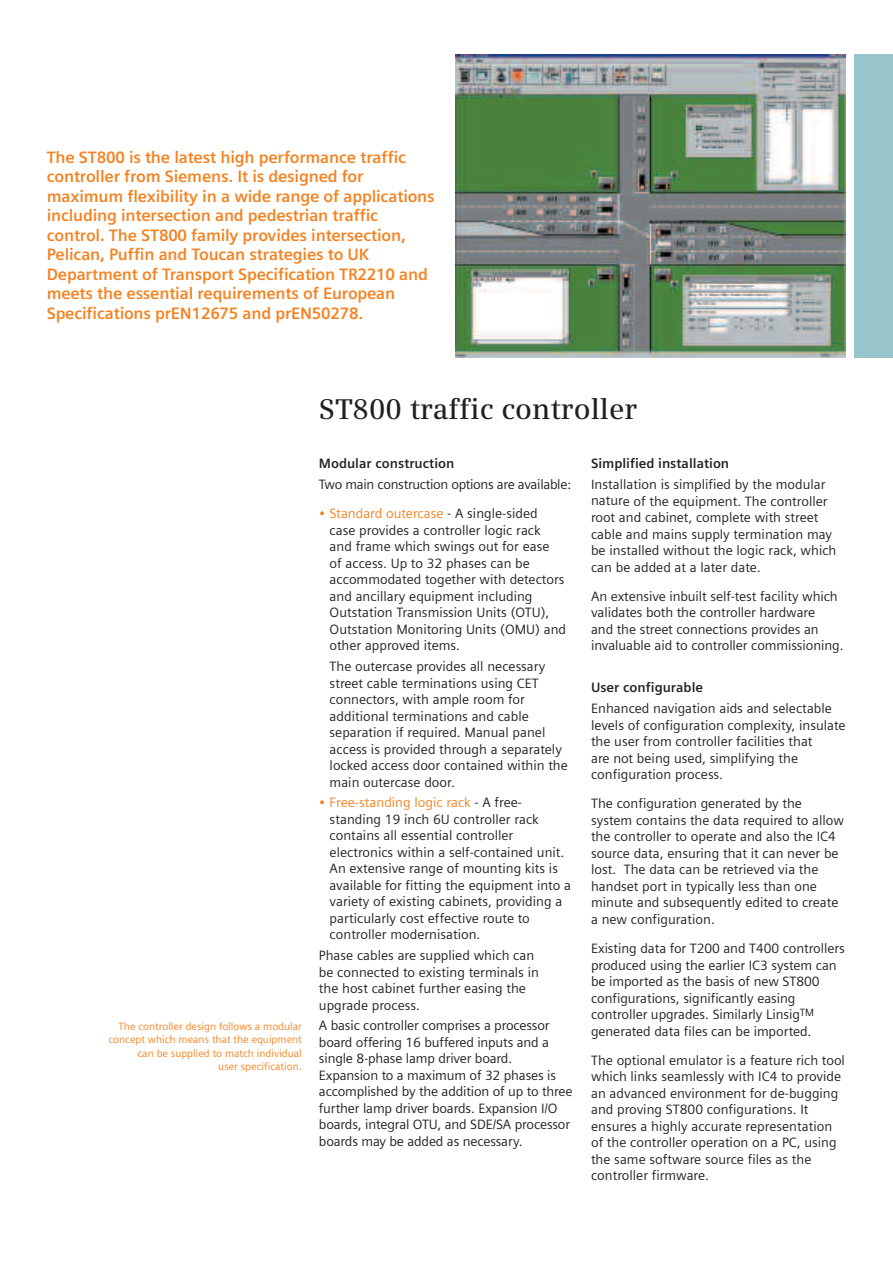
<style>
.page{position:relative;width:893px;height:1263px;background:#fff}
.page>*{position:absolute;margin:0;border:0;box-sizing:border-box;transform-origin:0 0}
.t1{font:600 28.5px "Siemens Serif OT";color:#231f20}
.t2{font:700 16.5px/19.5px "Siemens Sans";letter-spacing:-.01em;color:#f58220}
.t3{font:13.5px/16.5px "Siemens Sans";color:#231f20}
.t4{font:700 13.5px "Siemens Sans";color:#231f20}
.t5{font:13.5px "Siemens Sans";letter-spacing:-.025em;color:#231f20}
.t6{font:10.5px/13.5px "Siemens Sans";color:#f58220;text-align:right}
.s1{color:#f58220}
</style>
<div class="page">
<img style="left:455px;top:54px;width:391px;height:303px">
<p class="t2" style="left:47px;top:147px;width:389px">The ST800 is the latest high performance traffic controller from Siemens. It is designed for maximum flexibility in a wide range of applications including intersection and pedestrian traffic control. The ST800 family provides intersection, Pelican, Puffin and Toucan strategies to UK Department of Transport Specification TR2210 and meets the essential requirements of European Specifications prEN12675 and prEN50278.</p>
<p class="t6" style="left:108px;top:1019px;width:195px">The controller design follows a modular concept which means that the equipment can be supplied to match individual<br>user specification.</p>
<h1 class="t1" style="left:319px;top:392px;width:320px">ST800 traffic controller</h1>
<p class="t4" style="left:319px;top:456px;width:137px">Modular construction</p>
<p class="t5" style="left:319px;top:476px;width:254px">Two main construction options are available:</p>
<p class="t3" style="left:330px;top:505px;width:238px;text-indent:-11px"><span class="s1">• Standard outercase</span> - A single-sided case provides a controller logic rack and frame which swings out for ease<br>of access. Up to 32 phases can be accommodated together with detectors and ancillary equipment including Outstation Transmission Units (OTU), Outstation Monitoring Units (OMU) and other approved items.</p>
<p class="t3" style="left:330px;top:658px;width:240px">The outercase provides all necessary street cable terminations using CET connectors, with ample room for additional terminations and cable separation if required. Manual panel access is provided through a separately locked access door contained within the main outercase door.</p>
<p class="t3" style="left:330px;top:794px;width:243px;text-indent:-11px"><span class="s1">• Free-standing logic rack</span> - A free&shy;standing 19 inch 6U controller rack contains all essential controller electronics within a self-contained unit.<br>An extensive range of mounting kits is available for fitting the equipment into a variety of existing cabinets, providing a particularly cost effective route to controller modernisation.</p>
<p class="t3" style="left:319px;top:947px;width:221px">Phase cables are supplied which can be connected to existing terminals in the host cabinet further easing the upgrade process.</p>
<p class="t3" style="left:319px;top:1017px;width:255px">A basic controller comprises a processor board offering 16 buffered inputs and a single 8-phase lamp driver board.<br>Expansion to a maximum of 32 phases is accomplished by the addition of up to three further lamp driver boards. Expansion I/O boards, integral OTU, and SDE/SA processor boards may be added as necessary.</p>
<p class="t4" style="left:591px;top:456px;width:140px">Simplified installation</p>
<p class="t3" style="left:591px;top:476px;width:247px">Installation is simplified by the modular nature of the equipment. The controller root and cabinet, complete with street cable and mains supply termination may be installed without the logic rack, which can be added at a later date.</p>
<p class="t3" style="left:591px;top:588px;width:254px">An extensive inbuilt self-test facility which validates both the controller hardware<br>and the street connections provides an invaluable aid to controller commissioning.</p>
<p class="t4" style="left:591px;top:680px;width:114px">User configurable</p>
<p class="t3" style="left:591px;top:700px;width:256px">Enhanced navigation aids and selectable levels of configuration complexity, insulate the user from controller facilities that<br>are not being used, simplifying the configuration process.</p>
<p class="t3" style="left:591px;top:795px;width:254px">The configuration generated by the system contains the data required to allow the controller to operate and also the IC4 source data, ensuring that it can never be lost. The data can be retrieved via the handset port in typically less than one minute and subsequently edited to create a new configuration.</p>
<p class="t3" style="left:591px;top:940px;width:255px">Existing data for T200 and T400 controllers produced using the earlier IC3 system can be imported as the basis of new ST800 configurations, significantly easing controller upgrades. Similarly Linsig<sup>TM </sup>generated data files can be imported.</p>
<p class="t3" style="left:591px;top:1052px;width:255px">The optional emulator is a feature rich tool which links seamlessly with IC4 to provide an advanced environment for de-bugging and proving ST800 configurations. It ensures a highly accurate representation of the controller operation on a PC, using the same software source files as the controller firmware.</p>
</div>
